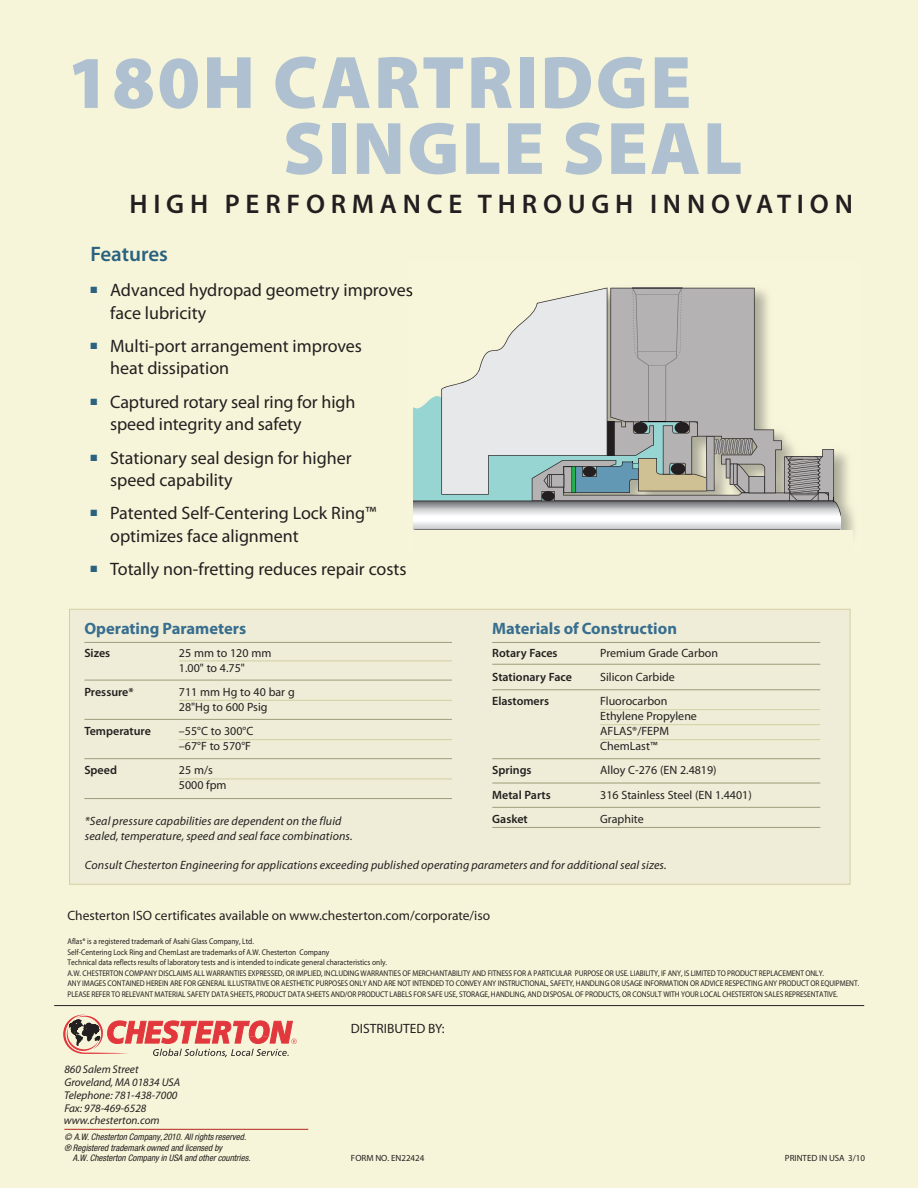
<style>
.page{position:relative;width:918px;height:1188px;background:#f7f5d9}
.page>*{position:absolute;margin:0;border:0;box-sizing:border-box;transform-origin:0 0}
.t1{font:900 75px/66px "Myriad Pro";letter-spacing:.03em;color:#afc0d0}
.t2{font:600 27px "Myriad Pro";letter-spacing:.215em;color:#231f20}
.t3{font:600 21px "Myriad Pro";color:#2b627f}
.t4{font:18px/22.5px "Myriad Pro";color:#231f20}
.t5{font:700 16.5px "Myriad Pro";color:#386e8f}
.t6{font:13.5px "Myriad Pro";color:#231f20}
.t7{font:12px/15px "Myriad Pro";color:#231f20}
.t8{font:italic 12px "Myriad Pro";letter-spacing:.01em;color:#231f20}
.t9{font:600 12px "Myriad Pro";color:#231f20}
.t10{font:italic 11.25px/12.8px "Myriad Pro";color:#231f20}
.t11{font:italic condensed 9px/10.5px "Helvetica Neue";color:#231f20}
.t12{font:9px "Myriad Pro";color:#231f20}
.t13{font:8.25px/10.5px "Myriad Pro";letter-spacing:-.01em;color:#231f20;scale:.9 1}
</style>
<div class="page">
<hr style="left:64px;top:1129px;width:244px;height:1px;background:#b1291a">
<svg style="left:63px;top:1014px;width:234px;height:43px"></svg>
<hr style="left:54px;top:1005px;width:810px;height:1px;background:#231f20">
<div style="left:70px;top:610px;width:780px;height:274px;background:#efedd7"></div>
<hr style="left:84px;top:642px;width:368px;height:1px;background:#9f9c7b">
<hr style="left:179px;top:661px;width:273px;height:1px;background:#d4cfa3">
<hr style="left:84px;top:680px;width:368px;height:1px;background:#9f9c7b">
<hr style="left:179px;top:700px;width:273px;height:1px;background:#d4cfa3">
<hr style="left:84px;top:719px;width:368px;height:1px;background:#9f9c7b">
<hr style="left:179px;top:739px;width:273px;height:1px;background:#d4cfa3">
<hr style="left:84px;top:758px;width:368px;height:1px;background:#9f9c7b">
<hr style="left:179px;top:779px;width:273px;height:1px;background:#d4cfa3">
<hr style="left:84px;top:798px;width:368px;height:1px;background:#9f9c7b">
<hr style="left:492px;top:642px;width:328px;height:1px;background:#9f9c7b">
<hr style="left:492px;top:664px;width:328px;height:1px;background:#9f9c7b">
<hr style="left:492px;top:689px;width:328px;height:1px;background:#9f9c7b">
<hr style="left:600px;top:709px;width:220px;height:1px;background:#d4cfa3">
<hr style="left:600px;top:724px;width:220px;height:1px;background:#d4cfa3">
<hr style="left:600px;top:739px;width:220px;height:1px;background:#d4cfa3">
<hr style="left:492px;top:758px;width:328px;height:1px;background:#9f9c7b">
<hr style="left:492px;top:783px;width:328px;height:1px;background:#9f9c7b">
<hr style="left:492px;top:807px;width:328px;height:1px;background:#9f9c7b">
<hr style="left:492px;top:827px;width:328px;height:1px;background:#9f9c7b">
<img style="left:408px;top:287px;width:446px;height:249px">
<svg style="left:414px;top:288px;width:427px;height:242px"></svg>
<hr style="left:415px;top:530px;width:425px;height:1px;background:#231f20">
<div style="left:414px;top:531px;width:439px;height:41px;background:#f7f5d9"></div>
<h1 class="t1" style="left:283px;top:56px;width:461px;text-indent:-216px">180H CARTRIDGE<br>SINGLE SEAL</h1>
<h2 class="t2" style="left:129px;top:194px;width:725px">HIGH PERFORMANCE THROUGH INNOVATION</h2>
<h3 class="t3" style="left:90px;top:246px;width:79px">Features</h3>
<h3 class="t4" style="left:110px;top:280px;width:304px;text-indent:-20px"><sup>■</sup> Advanced hydropad geometry improves face lubricity</h3>
<h3 class="t4" style="left:110px;top:336px;width:253px;text-indent:-20px"><sup>■</sup> Multi-port arrangement improves heat dissipation</h3>
<h3 class="t4" style="left:110px;top:392px;width:247px;text-indent:-20px"><sup>■</sup> Captured rotary seal ring for high speed integrity and safety</h3>
<h3 class="t4" style="left:110px;top:448px;width:243px;text-indent:-20px"><sup>■</sup> Stationary seal design for higher speed capability</h3>
<h3 class="t4" style="left:110px;top:503px;width:268px;text-indent:-20px"><sup>■</sup> Patented Self-Centering Lock Ring™ optimizes face alignment</h3>
<h3 class="t4" style="left:90px;top:559px;width:318px"><sup>■</sup> Totally non-fretting reduces repair costs</h3>
<h3 class="t5" style="left:84px;top:622px;width:163px">Operating Parameters</h3>
<h3 class="t9" style="left:84px;top:648px;width:27px">Sizes</h3>
<h3 class="t7" style="left:179px;top:646px;width:94px">25 mm to 120 mm<br>1.00" to 4.75"</h3>
<h3 class="t9" style="left:84px;top:687px;width:51px">Pressure*</h3>
<h3 class="t7" style="left:179px;top:685px;width:117px">711 mm Hg to 40 bar g<br>28"Hg to 600 Psig</h3>
<h3 class="t9" style="left:84px;top:727px;width:68px">Temperature</h3>
<h3 class="t7" style="left:179px;top:725px;width:76px">–55°C to 300°C –67°F to 570°F</h3>
<h3 class="t9" style="left:84px;top:766px;width:34px">Speed</h3>
<h3 class="t7" style="left:179px;top:764px;width:49px">25 m/s<br>5000 fpm</h3>
<h3 class="t5" style="left:492px;top:622px;width:186px">Materials of Construction</h3>
<h3 class="t9" style="left:492px;top:648px;width:67px">Rotary Faces</h3>
<h3 class="t7" style="left:600px;top:646px;width:119px">Premium Grade Carbon</h3>
<h3 class="t9" style="left:492px;top:672px;width:81px">Stationary Face</h3>
<h3 class="t7" style="left:600px;top:670px;width:76px">Silicon Carbide</h3>
<h3 class="t9" style="left:492px;top:697px;width:58px">Elastomers</h3>
<h3 class="t7" style="left:600px;top:695px;width:98px">Fluorocarbon<br>Ethylene Propylene<br>AFLAS®/FEPM<br>ChemLast™</h3>
<h3 class="t9" style="left:492px;top:766px;width:41px">Springs</h3>
<h3 class="t7" style="left:600px;top:764px;width:118px">Alloy C-276 (EN 2.4819)</h3>
<h3 class="t9" style="left:492px;top:790px;width:60px">Metal Parts</h3>
<h3 class="t7" style="left:600px;top:788px;width:153px">316 Stainless Steel (EN 1.4401)</h3>
<h3 class="t8" style="left:85px;top:816px;width:258px">*Seal pressure capabilities are dependent on the fluid</h3>
<h3 class="t9" style="left:492px;top:815px;width:37px">Gasket</h3>
<h3 class="t7" style="left:600px;top:812px;width:45px">Graphite</h3>
<h3 class="t8" style="left:85px;top:831px;width:269px">sealed, temperature, speed and seal face combinations.</h3>
<h3 class="t8" style="left:85px;top:861px;width:583px">Consult Chesterton Engineering for applications exceeding published operating parameters and for additional seal sizes.</h3>
<h3 class="t6" style="left:68px;top:911px;width:424px">Chesterton ISO certificates available on www.chesterton.com/corporate/iso</h3>
<p class="t13" style="left:67px;top:937px;width:881px">Aflas® is a registered trademark of Asahi Glass Company, Ltd.<br>Self-Centering Lock Ring and ChemLast are trademarks of A.W. Chesterton Company<br>Technical data reflects results of laboratory tests and is intended to indicate general characteristics only.<br>A.W. CHESTERTON COMPANY DISCLAIMS ALL WARRANTIES EXPRESSED, OR IMPLIED, INCLUDING WARRANTIES OF MERCHANTABILITY AND FITNESS FOR A PARTICULAR PURPOSE OR USE. LIABILITY, IF ANY, IS LIMITED TO PRODUCT REPLACEMENT ONLY.<br>ANY IMAGES CONTAINED HEREIN ARE FOR GENERAL ILLUSTRATIVE OR AESTHETIC PURPOSES ONLY AND ARE NOT INTENDED TO CONVEY ANY INSTRUCTIONAL, SAFETY, HANDLING OR USAGE INFORMATION OR ADVICE RESPECTING ANY PRODUCT OR EQUIPMENT.<br>PLEASE REFER TO RELEVANT MATERIAL SAFETY DATA SHEETS, PRODUCT DATA SHEETS AND/OR PRODUCT LABELS FOR SAFE USE, STORAGE, HANDLING, AND DISPOSAL OF PRODUCTS, OR CONSULT WITH YOUR LOCAL CHESTERTON SALES REPRESENTATIVE.</p>
<h3 class="t10" style="left:64px;top:1064px;width:118px">860 Salem Street<br>Groveland, MA 01834 USA<br>Telephone: 781-438-7000<br>Fax: 978-469-6528 www.chesterton.com</h3>
<p class="t11" style="left:64px;top:1133px;width:184px">© A.W. Chesterton Company,2010. All rights reserved. ® Registered trademark owned and licensed by</p>
<p class="t11" style="left:73px;top:1154px;width:179px">A.W. Chesterton Company in USA and other countries.</p>
<h3 class="t6" style="left:351px;top:1024px;width:95px">DISTRIBUTED BY:</h3>
<p class="t12" style="left:351px;top:1155px;width:75px">FORM NO. EN22424</p>
<p class="t12" style="left:785px;top:1155px;width:82px">PRINTED IN USA 3/10</p>
</div>
